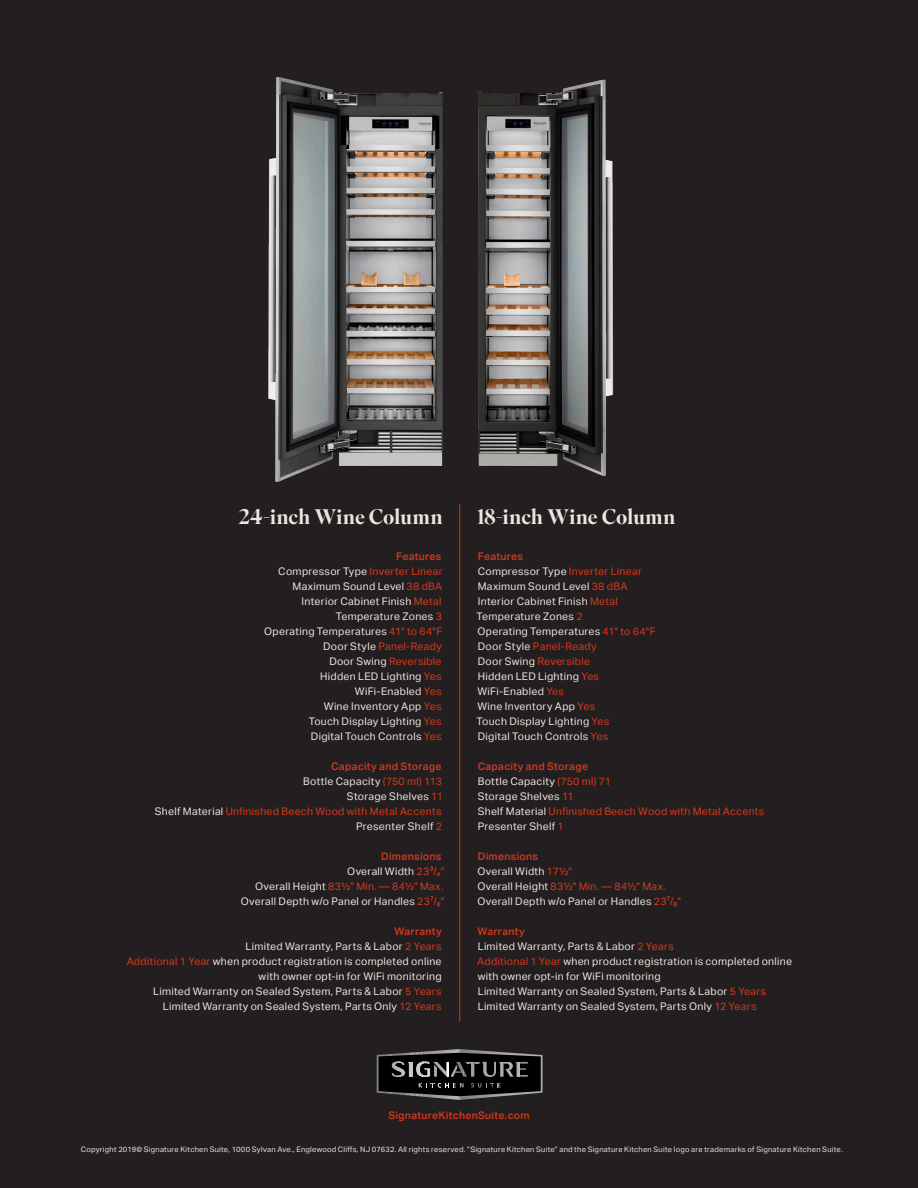
<style>
.page{position:relative;width:918px;height:1188px;background:#231f20}
.page>*{position:absolute;margin:0;border:0;box-sizing:border-box;transform-origin:0 0}
.t1{font:500 21px "Superior Title";letter-spacing:-.015em;color:#eee5dd}
.t2{font:10.5px "Aktiv Grotesk";letter-spacing:.025em;color:#eee5dd}
.t3{font:10.5px "Aktiv Grotesk";letter-spacing:.03em;color:#d8381e}
.t4{font:500 10.5px "Aktiv Grotesk";letter-spacing:.03em;color:#d8381e}
.t5{font:7.5px "Aktiv Grotesk";letter-spacing:.03em;color:#eee5dd}
.s1{color:#d8381e}
.s2{color:#eee5dd}
.s3{font-weight:500;color:#d8381e}
</style>
<div class="page">
<img style="left:268px;top:77px;width:175px;height:405px">
<img style="left:478px;top:79px;width:136px;height:397px">
<hr style="left:459px;top:504px;width:1px;height:518px;background:#d8381e">
<hr style="left:377px;top:1055px;width:1px;height:38px;background:#9d9fa2">
<hr style="left:378px;top:1055px;width:1px;height:38px;background:#9c9ea1">
<svg style="left:379px;top:1049px;width:164px;height:51px;background:#29292a"></svg>
<p class="t1" style="left:239px;top:504px;width:205px">24-inch Wine Column</p>
<p class="t1" style="left:478px;top:504px;width:200px">18-inch Wine Column</p>
<p class="t4" style="left:396px;top:550px;width:47px">Features</p>
<p class="t2" style="left:278px;top:565px;width:166px">Compressor Type <span class="s1">Inverter Linear</span></p>
<p class="t2" style="left:293px;top:580px;width:151px">Maximum Sound Level <span class="s1">38 dBA</span></p>
<p class="t2" style="left:302px;top:595px;width:141px">Interior Cabinet Finish <span class="s1">Metal</span></p>
<p class="t2" style="left:336px;top:610px;width:108px">Temperature Zones <span class="s1">3</span></p>
<p class="t2" style="left:264px;top:625px;width:180px">Operating Temperatures <span class="s1">41° to 64°F</span></p>
<p class="t3" style="left:323px;top:640px;width:120px"><span class="s2">Door Style</span> Panel-Ready</p>
<p class="t3" style="left:329px;top:655px;width:114px"><span class="s2">Door Swing</span> Reversible</p>
<p class="t2" style="left:320px;top:670px;width:123px">Hidden LED Lighting <span class="s1">Yes</span></p>
<p class="t2" style="left:355px;top:685px;width:88px">WiFi-Enabled <span class="s1">Yes</span></p>
<p class="t2" style="left:324px;top:700px;width:119px">Wine Inventory App <span class="s1">Yes</span></p>
<p class="t2" style="left:309px;top:715px;width:134px">Touch Display Lighting <span class="s1">Yes</span></p>
<p class="t2" style="left:311px;top:730px;width:132px">Digital Touch Controls <span class="s1">Yes</span></p>
<p class="t4" style="left:331px;top:760px;width:112px">Capacity and Storage</p>
<p class="t2" style="left:303px;top:775px;width:140px">Bottle Capacity <span class="s1">(750 ml) 113</span></p>
<p class="t2" style="left:347px;top:790px;width:98px">Storage Shelves <span class="s1">11</span></p>
<p class="t3" style="left:155px;top:805px;width:288px"><span class="s2">Shelf Material</span> Unfinished Beech Wood with Metal Accents</p>
<p class="t2" style="left:356px;top:820px;width:87px">Presenter Shelf <span class="s1">2</span></p>
<p class="t4" style="left:381px;top:850px;width:62px">Dimensions</p>
<p class="t2" style="left:347px;top:865px;width:99px">Overall Width <span class="s1">23</span><span class="s3">3</span><span class="s1">/4"</span></p>
<p class="t3" style="left:255px;top:880px;width:190px"><span class="s2">Overall Height</span> 83½" Min. — 84½" Max.</p>
<p class="t2" style="left:241px;top:895px;width:205px">Overall Depth w/o Panel or Handles <span class="s1">237/8"</span></p>
<p class="t4" style="left:395px;top:925px;width:49px">Warranty</p>
<p class="t2" style="left:246px;top:940px;width:198px">Limited Warranty, Parts &amp; Labor <span class="s1">2 Years</span></p>
<p class="t2" style="left:127px;top:955px;width:316px"><span class="s1">Additional 1 Year</span> when product registration is completed online</p>
<p class="t2" style="left:259px;top:970px;width:184px">with owner opt-in for WiFi monitoring</p>
<p class="t2" style="left:153px;top:985px;width:290px">Limited Warranty on Sealed System, Parts &amp; Labor <span class="s1">5 Years</span></p>
<p class="t2" style="left:163px;top:1000px;width:280px">Limited Warranty on Sealed System, Parts Only <span class="s1">12 Years</span></p>
<p class="t4" style="left:478px;top:550px;width:47px">Features</p>
<p class="t2" style="left:478px;top:565px;width:166px">Compressor Type <span class="s1">Inverter Linear</span></p>
<p class="t2" style="left:478px;top:580px;width:151px">Maximum Sound Level <span class="s1">38 dBA</span></p>
<p class="t2" style="left:478px;top:595px;width:141px">Interior Cabinet Finish <span class="s1">Metal</span></p>
<p class="t2" style="left:476px;top:610px;width:108px">Temperature Zones <span class="s1">2</span></p>
<p class="t2" style="left:478px;top:625px;width:180px">Operating Temperatures <span class="s1">41° to 64°F</span></p>
<p class="t3" style="left:478px;top:640px;width:120px"><span class="s2">Door Style</span> Panel-Ready</p>
<p class="t3" style="left:478px;top:655px;width:114px"><span class="s2">Door Swing</span> Reversible</p>
<p class="t2" style="left:478px;top:670px;width:123px">Hidden LED Lighting <span class="s1">Yes</span></p>
<p class="t2" style="left:477px;top:685px;width:88px">WiFi-Enabled <span class="s1">Yes</span></p>
<p class="t2" style="left:477px;top:700px;width:119px">Wine Inventory App <span class="s1">Yes</span></p>
<p class="t2" style="left:476px;top:715px;width:134px">Touch Display Lighting <span class="s1">Yes</span></p>
<p class="t2" style="left:478px;top:730px;width:132px">Digital Touch Controls <span class="s1">Yes</span></p>
<p class="t4" style="left:478px;top:760px;width:112px">Capacity and Storage</p>
<p class="t2" style="left:478px;top:775px;width:135px">Bottle Capacity <span class="s1">(750 ml) 71</span></p>
<p class="t2" style="left:478px;top:790px;width:98px">Storage Shelves <span class="s1">11</span></p>
<p class="t3" style="left:478px;top:805px;width:288px"><span class="s2">Shelf Material</span> Unfinished Beech Wood with Metal Accents</p>
<p class="t2" style="left:478px;top:820px;width:87px">Presenter Shelf <span class="s1">1</span></p>
<p class="t4" style="left:478px;top:850px;width:62px">Dimensions</p>
<p class="t2" style="left:478px;top:865px;width:96px">Overall Width <span class="s1">17½"</span></p>
<p class="t3" style="left:478px;top:880px;width:190px"><span class="s2">Overall Height</span> 83½" Min. — 84½" Max.</p>
<p class="t2" style="left:478px;top:895px;width:205px">Overall Depth w/o Panel or Handles <span class="s1">237/8"</span></p>
<p class="t4" style="left:478px;top:925px;width:49px">Warranty</p>
<p class="t2" style="left:478px;top:940px;width:198px">Limited Warranty, Parts &amp; Labor <span class="s1">2 Years</span></p>
<p class="t2" style="left:477px;top:955px;width:316px"><span class="s1">Additional 1 Year</span> when product registration is completed online</p>
<p class="t2" style="left:478px;top:970px;width:184px">with owner opt-in for WiFi monitoring</p>
<p class="t2" style="left:478px;top:985px;width:290px">Limited Warranty on Sealed System, Parts &amp; Labor <span class="s1">5 Years</span></p>
<p class="t2" style="left:478px;top:1000px;width:280px">Limited Warranty on Sealed System, Parts Only <span class="s1">12 Years</span></p>
<p class="t4" style="left:388px;top:1109px;width:143px">SignatureKitchenSuite.com</p>
<p class="t5" style="left:81px;top:1145px;width:763px">Copyright 2019© Signature Kitchen Suite, 1000 Sylvan Ave., Englewood Cliffs, NJ 07632. All rights reserved. “Signature Kitchen Suite” and the Signature Kitchen Suite logo are trademarks of Signature Kitchen Suite.</p>
</div>
